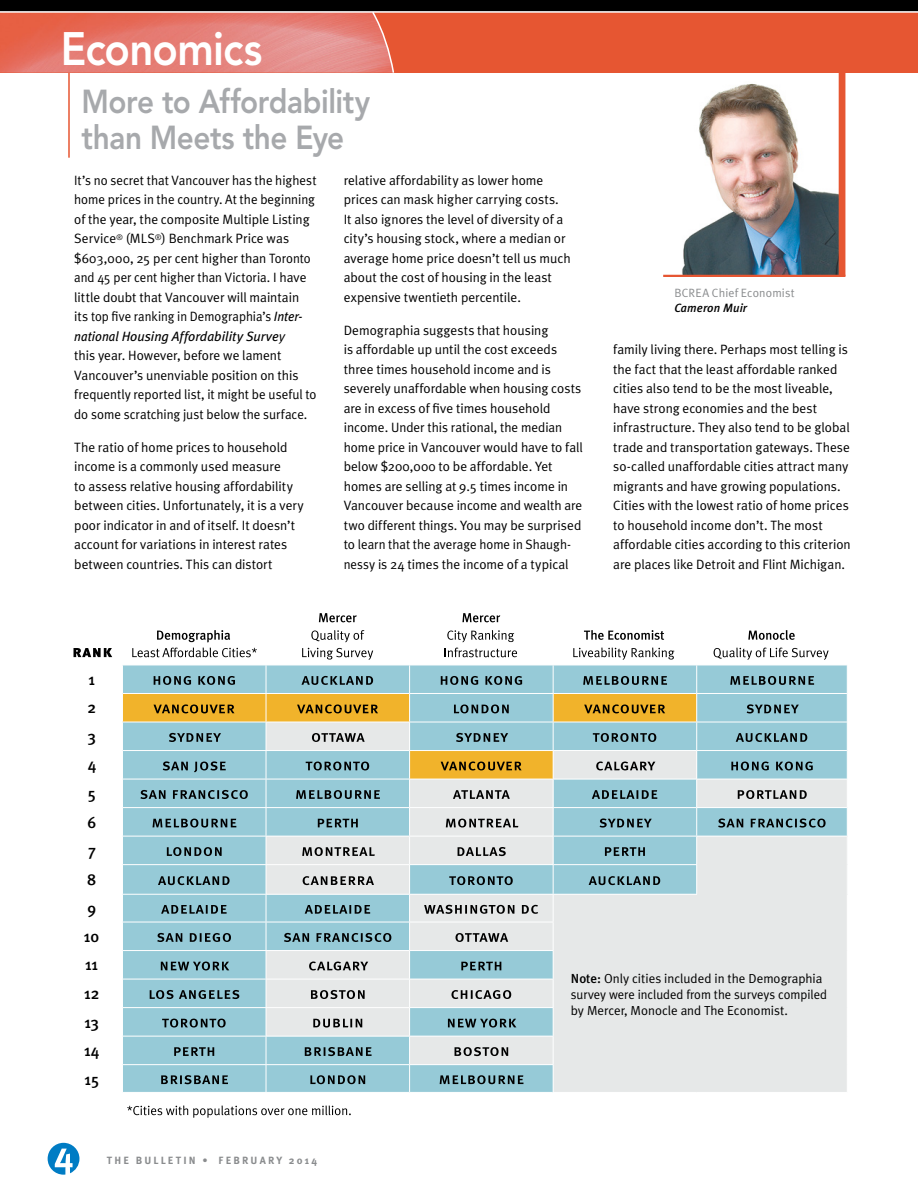
<style>
.page{position:relative;width:918px;height:1188px;background:#fff}
.page>*{position:absolute;margin:0;border:0;box-sizing:border-box;transform-origin:0 0}
.t1{font:800 46.5px "Avenir LT Std";letter-spacing:-.02em;color:#fff;scale:.9 1}
.t2{font:800 33px/36px "Avenir LT Std";letter-spacing:-.015em;color:#a7a9ac;scale:.9 1}
.t3{font:500 16.05px/28.7px "Meta Plus";color:#000;text-align:justify}
.t4{font:13.5px/19.5px "Meta Plus Normal";color:#000}
.t5{font:italic 13.5px "Meta Plus";color:#000;scale:.95 1}
.t6{font:13.05px/15.8px "Meta Plus Normal";color:#000}
.t7{font:12px "Meta Plus Normal";letter-spacing:.015em;color:#8a8c8e}
.t8{font:italic 500 12px "Meta Plus";letter-spacing:.01em;color:#000}
.t9{font:700 10.5px "Meta Plus";letter-spacing:.21em;color:#8a8c8e}
.s1{font-family:"Meta Plus";font-style:italic}
.s2{font-family:"Meta Plus Normal"}
.s3{font-family:"Meta Plus";font-weight:500}
</style>
<div class="page">
<svg style="left:48px;top:1143px;width:31px;height:32px"></svg>
<hr style="left:68px;top:73px;width:2px;height:85px;background:#e65632">
<div style="left:0;top:12px;width:918px;height:61px;background:#e65632"></div>
<img style="left:0;top:13px;width:371px;height:60px">
<div style="left:0;top:0;width:918px;height:12px;background:#000"></div>
<hr style="left:0;top:11px;width:918px;height:2px;background:#fff">
<svg style="left:371px;top:11px;width:24px;height:62px"></svg>
<svg style="left:73px;top:613px;width:775px;height:479px"></svg>
<svg style="left:127px;top:1105px;width:224px;height:13px"></svg>
<img style="left:663px;top:81px;width:176px;height:194px">
<hr style="left:663px;top:275px;width:182px;height:2px;background:#e65632">
<div style="left:839px;top:71px;width:6px;height:205px;background:#e65632"></div>
<h1 class="t1" style="left:61px;top:21px;width:225px">Economics</h1>
<h2 class="t2" style="left:82px;top:83px;width:322px">More to Affordability than Meets the Eye</h2>
<p class="t4" style="left:74px;top:170px;width:244px">It’s no secret that Vancouver has the highest home prices in the country. At the beginning of the year, the composite Multiple Listing Service<sup>®</sup> (MLS<sup>®</sup>) Benchmark Price was $603,000, 25 per cent higher than Toronto and 45 per cent higher than Victoria. I have little doubt that Vancouver will maintain its top five ranking in Demographia’s <span class="s1">Inter-</span></p>
<p class="t5" style="left:74px;top:328px;width:223px">national Housing Affordability Surve<span class="s2">y</span></p>
<p class="t4" style="left:74px;top:346px;width:244px">this year. However, before we lament Vancouver’s unenviable position on this frequently reported list, it might be useful to do some scratching just below the surface.</p>
<p class="t4" style="left:74px;top:437px;width:231px">The ratio of home prices to household income is a commonly used measure<br>to assess relative housing affordability between cities. Unfortunately, it is a very poor indicator in and of itself. It doesn’t account for variations in interest rates between countries. This can distort</p>
<p class="t4" style="left:344px;top:170px;width:228px">relative affordability as lower home prices can mask higher carrying costs.<br>It also ignores the level of diversity of a city’s housing stock, where a median or average home price doesn’t tell us much about the cost of housing in the least expensive twentieth percentile.</p>
<p class="t4" style="left:344px;top:320px;width:241px">Demographia suggests that housing<br>is affordable up until the cost exceeds three times household income and is severely unaffordable when housing costs are in excess of five times household income. Under this rational, the median home price in Vancouver would have to fall below $200,000 to be affordable. Yet homes are selling at 9.5 times income in Vancouver because income and wealth are two different things. You may be surprised to learn that the average home in Shaugh&shy;nessy is 24 times the income of a typical</p>
<p class="t7" style="left:674px;top:286px;width:122px">BCREA Chief Economist</p>
<p class="t8" style="left:674px;top:301px;width:74px">Cameron Muir</p>
<p class="t4" style="left:613px;top:340px;width:239px">family living there. Perhaps most telling is the fact that the least affordable ranked cities also tend to be the most liveable, have strong economies and the best infrastructure. They also tend to be global trade and transportation gateways. These so-called unaffordable cities attract many migrants and have growing populations.<br>Cities with the lowest ratio of home prices to household income don’t. The most affordable cities according to this criterion are places like Detroit and Flint Michigan.</p>
<p class="t3" style="left:87px;top:665px;width:11px">1<br>2<br>3<br>4<br>5<br>6<br>7<br>8<br>9</p>
<p class="t3" style="left:84px;top:922px;width:17px">10<br>11<br>12<br>13<br>14<br>15</p>
<p class="t9" style="left:107px;top:1154px;width:212px">THE BULLET IN • FE BRU ARY 2014</p>
<p class="t6" style="left:571px;top:971px;width:258px"><span class="s3">Note:</span> Only cities included in the Demographia survey were included from the surveys compiled by Mercer, Monocle and The Economist.</p>
</div>
